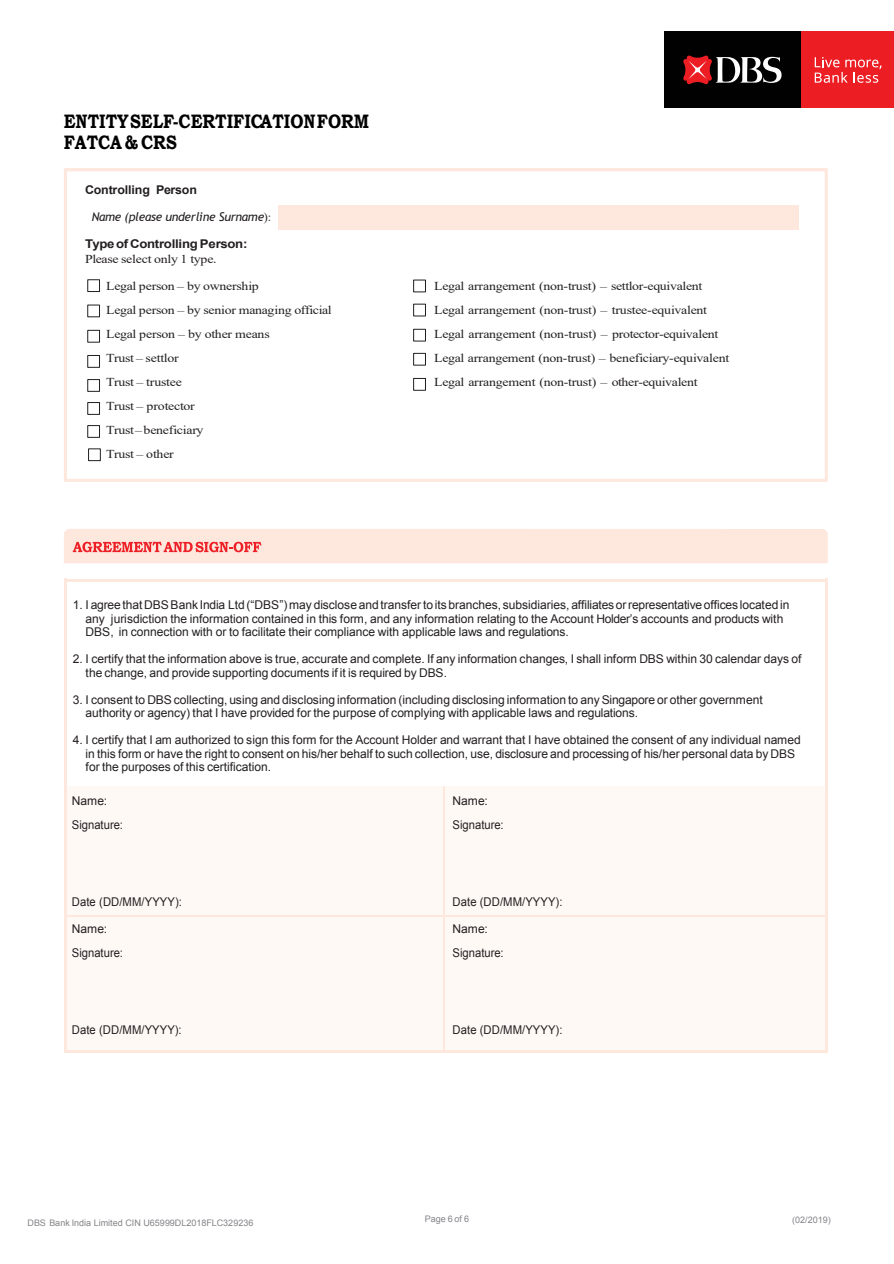
<style>
.page{position:relative;width:894px;height:1264px;background:#fff}
.page>*{position:absolute;margin:0;border:0;box-sizing:border-box;transform-origin:0 0}
.t1{font:700 19.5px/21px "Bookman Old Style";color:#010101;scale:.84 1}
.t2{font:12px/13.5px "Arial";letter-spacing:-.005em;color:#231f20}
.t3{font:12px/24px "Times New Roman";letter-spacing:-.02em;color:#231f20;scale:1.15 1}
.t4{font:12px "Arial";letter-spacing:-.005em;color:#231f20;scale:.93 1}
.t5{font:italic 12px "Trebuchet MS";letter-spacing:-.02em;color:#231f20}
.t6{font:700 12px "Arial";letter-spacing:-.015em;color:#231f20;scale:1.09 1}
.t7{font:700 12px "Arial";letter-spacing:-.015em;color:#231f20}
.t8{font:9px "Arial";color:#838488}
.s1{font-family:"Times New Roman";font-style:normal}
</style>
<div class="page">
<div style="left:64px;top:168px;width:763px;height:314px;border:3px solid #fee7dc"></div>
<hr style="left:64px;top:168px;width:763px;height:2px;background:#fee7dc">
<div style="left:279px;top:205px;width:519px;height:25px;background:#fee7dc"></div>
<div style="left:87px;top:279px;width:13px;height:13px;border:1px solid #231f20"></div>
<div style="left:87px;top:304px;width:13px;height:13px;border:1px solid #231f20"></div>
<div style="left:87px;top:330px;width:13px;height:12px;border:1px solid #231f20"></div>
<div style="left:87px;top:355px;width:13px;height:13px;border:1px solid #231f20"></div>
<div style="left:87px;top:379px;width:13px;height:13px;border:1px solid #231f20"></div>
<div style="left:87px;top:402px;width:13px;height:13px;border:1px solid #231f20"></div>
<div style="left:87px;top:425px;width:13px;height:13px;border:1px solid #231f20"></div>
<div style="left:88px;top:448px;width:13px;height:13px;border:1px solid #231f20"></div>
<div style="left:413px;top:279px;width:13px;height:13px;border:1px solid #231f20"></div>
<div style="left:413px;top:303px;width:13px;height:13px;border:1px solid #231f20"></div>
<div style="left:413px;top:329px;width:13px;height:12px;border:1px solid #231f20"></div>
<div style="left:413px;top:353px;width:13px;height:12px;border:1px solid #231f20"></div>
<div style="left:413px;top:378px;width:13px;height:12px;border:1px solid #231f20"></div>
<div style="left:64px;top:529px;width:763px;height:34px;background:#fee7dc"></div>
<hr style="left:67px;top:578px;width:757px;height:3px;background:#fee7dc">
<hr style="left:64px;top:581px;width:3px;height:204px;background:#fee7dc">
<hr style="left:824px;top:581px;width:3px;height:204px;background:#fee7dc">
<div style="left:67px;top:785px;width:376px;height:130px;background:#fff9f6"></div>
<div style="left:445px;top:785px;width:379px;height:130px;background:#fff9f6"></div>
<hr style="left:64px;top:785px;width:3px;height:130px;background:#fee7dc">
<hr style="left:443px;top:785px;width:2px;height:130px;background:#fee7dc">
<hr style="left:824px;top:785px;width:3px;height:130px;background:#fee7dc">
<div style="left:67px;top:916px;width:376px;height:133px;background:#fff9f6"></div>
<div style="left:445px;top:916px;width:379px;height:133px;background:#fff9f6"></div>
<hr style="left:67px;top:915px;width:376px;height:1px;background:#fee7dc">
<hr style="left:445px;top:915px;width:379px;height:1px;background:#fee7dc">
<hr style="left:64px;top:916px;width:3px;height:133px;background:#fee7dc">
<hr style="left:67px;top:1049px;width:376px;height:3px;background:#fee7dc">
<hr style="left:443px;top:916px;width:2px;height:133px;background:#fee7dc">
<hr style="left:446px;top:1049px;width:378px;height:3px;background:#fee7dc">
<hr style="left:824px;top:916px;width:3px;height:133px;background:#fee7dc">
<div style="left:800px;top:32px;width:93px;height:76px;background:#ed1d24"></div>
<svg style="left:814px;top:57px;width:67px;height:26px"></svg>
<div style="left:664px;top:32px;width:136px;height:76px;background:#010101"></div>
<svg style="left:683px;top:55px;width:98px;height:30px"></svg>
<h1 class="t1" style="left:64px;top:111px;width:365px">ENTITYSELF-CERTIFICATIONFORM<br>FATCA &amp; CRS</h1>
<p class="t7" style="left:85px;top:181px;width:113px">Controlling Person</p>
<p class="t5" style="left:92px;top:209px;width:181px">Name (please underline Surname<span class="s1">):</span></p>
<p class="t6" style="left:85px;top:235px;width:150px">Typeof Controlling Person:</p>
<p class="t3" style="left:85px;top:246px;width:116px">Please select only 1 type.</p>
<p class="t3" style="left:106px;top:273px;width:197px">Legal person – by ownership<br>Legal person – by senior managing official<br>Legal person – by other means<br>Trust – settlor<br>Trust – trustee<br>Trust – protector<br>Trust–beneficiary<br>Trust – other</p>
<p class="t3" style="left:434px;top:273px;width:258px">Legal arrangement (non-trust) – settlor-equivalent Legal arrangement (non-trust) – trustee-equivalent Legal arrangement (non-trust) – protector-equivalent Legal arrangement (non-trust) – beneficiary-equivalent Legal arrangement (non-trust) – other-equivalent</p>
<p class="t2" style="left:85px;top:598px;width:705px;text-indent:-13px">1. I agreethat DBSBank India Ltd (“DBS”)may discloseand transfertoits branches, subsidiaries, affiliates orrepresentativeofficeslocated in any jurisdiction the information contained in this form, and any information relating to the Account Holder’s accounts and products with<br>DBS, in connection with or to facilitate their compliance with applicable laws and regulations.</p>
<p class="t2" style="left:86px;top:652px;width:717px;text-indent:-13px">2. I certify that the information above is true, accurate and complete. If any information changes, I shall inform DBS within 30 calendar days of the change, and provide supporting documents if it is required by DBS.</p>
<p class="t2" style="left:86px;top:692px;width:678px;text-indent:-13px">3. I consent to DBScollecting, using and disclosing information (including disclosing information to any Singapore or other government authority or agency) that I have provided for the purpose of complying with applicable laws and regulations.</p>
<p class="t2" style="left:86px;top:733px;width:716px;text-indent:-13px">4. I certify that I am authorized to sign this form for the Account Holder and warrant that I have obtained the consent of any individual named in this form or have the right to consent on his/her behalf to such collection, use, disclosure and processing of his/her personal data by DBS for the purposes of this certification.</p>
<p class="t2" style="left:72px;top:788px;width:53px;line-height:24.2px">Name:<br>Signature:</p>
<p class="t2" style="left:452px;top:788px;width:53px;line-height:24.2px">Name:<br>Signature:</p>
<p class="t4" style="left:72px;top:893px;width:120px">Date (DD/MM/YYYY):</p>
<p class="t4" style="left:452px;top:893px;width:120px">Date (DD/MM/YYYY):</p>
<p class="t2" style="left:72px;top:916px;width:53px;line-height:24px">Name:<br>Signature:</p>
<p class="t2" style="left:452px;top:916px;width:53px;line-height:24px">Name:<br>Signature:</p>
<p class="t4" style="left:72px;top:1021px;width:120px">Date (DD/MM/YYYY):</p>
<p class="t4" style="left:452px;top:1021px;width:120px">Date (DD/MM/YYYY):</p>
<p class="t8" style="left:28px;top:1216px;width:227px">DBS Bank India Limited CIN U65999DL2018FLC329236</p>
<p class="t8" style="left:425px;top:1212px;width:46px">Page 6 of 6</p>
<p class="t8" style="left:791px;top:1213px;width:40px">(02/2019)</p>
</div>
